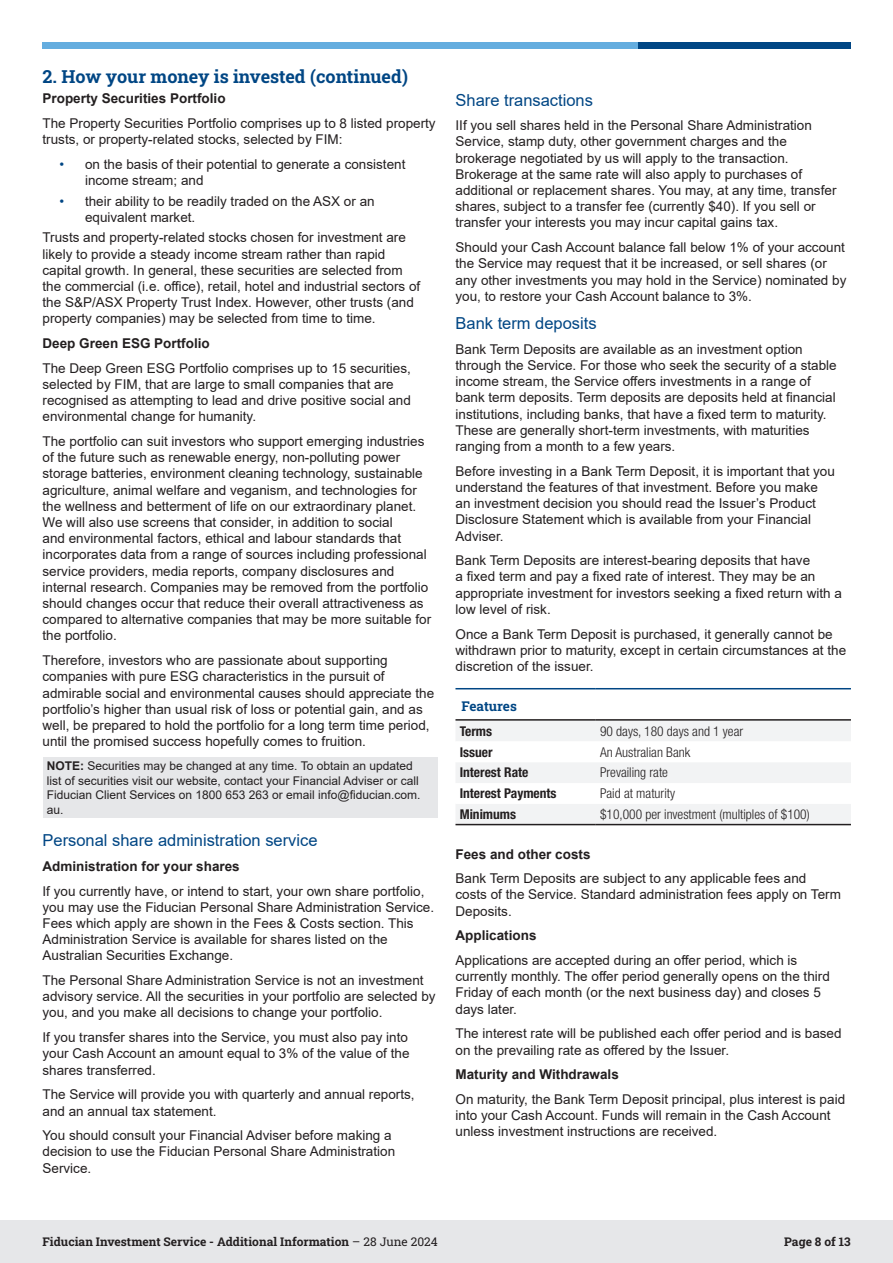
<style>
.page{position:relative;width:893px;height:1263px;background:#fff}
.page>*{position:absolute;margin:0;border:0;box-sizing:border-box;transform-origin:0 0}
.Section__Excluded{font:18px "Roboto Slab";color:#004684}
.Sub_Heading_1{font:16.5px "Arial";color:#004684}
.Paragraph{font:16.5px "Arial";color:#004684}
.Paragraph-2{font:13.5px/16.2px "Arial";color:#231f20}
.Sub_Heading_2{font:700 13.5px "Arial";color:#231f20}
.Table_Text{font:300 condensed 13.5px "Helvetica Neue LT Pro";color:#231f20}
.Table_Text_Bold{font:700 condensed 13.5px "Helvetica Neue LT Pro";color:#231f20}
.Table_Heading{font:13.5px "Roboto Slab";color:#004684}
.Footnote{font:12px/14.4px "Arial";color:#231f20}
.t1{font:12px "Roboto Slab";color:#231f20}
.s1{color:#004684}
.s2{font-weight:700}
</style>
<div class="page">
<div style="left:638px;top:43px;width:212px;height:6px;background:#004684"></div>
<div style="left:43px;top:43px;width:595px;height:6px;background:#64addf"></div>
<div style="left:0;top:1220px;width:893px;height:43px;background:#e6e7e9"></div>
<div style="left:43px;top:757px;width:394px;height:61px;background:#e6e7e9"></div>
<svg style="left:455px;top:689px;width:396px;height:135px"></svg>
<hr style="left:455px;top:688px;width:141px;height:1px;background:#004684">
<hr style="left:596px;top:688px;width:255px;height:1px;background:#004684">
<hr style="left:455px;top:719px;width:141px;height:2px;background:#231f20">
<hr style="left:596px;top:719px;width:255px;height:2px;background:#231f20">
<hr style="left:455px;top:824px;width:141px;height:1px;background:#231f20">
<hr style="left:596px;top:824px;width:255px;height:1px;background:#231f20">
<p class="Section__Excluded" style="left:43px;top:64px;width:367px">2. How your money is invested (continued)</p>
<p class="Sub_Heading_2" style="left:43px;top:89px;width:185px">Property Securities Portfolio</p>
<p class="Paragraph-2" style="left:43px;top:115px;width:395px">The Property Securities Portfolio comprises up to 8 listed property trusts, or property-related stocks, selected by FIM:</p>
<p class="Paragraph-2" style="left:85px;top:156px;width:322px;text-indent:-26px"><span class="s1">•</span> on the basis of their potential to generate a consistent income stream; and</p>
<p class="Paragraph-2" style="left:85px;top:193px;width:291px;text-indent:-26px"><span class="s1">•</span> their ability to be readily traded on the ASX or an equivalent market.</p>
<p class="Paragraph-2" style="left:43px;top:229px;width:379px">Trusts and property-related stocks chosen for investment are likely to provide a steady income stream rather than rapid capital growth. In general, these securities are selected from the commercial (i.e. office), retail, hotel and industrial sectors of the S&amp;P/ASX Property Trust Index. However, other trusts (and property companies) may be selected from time to time.</p>
<p class="Sub_Heading_2" style="left:43px;top:334px;width:169px">Deep Green ESG Portfolio</p>
<p class="Paragraph-2" style="left:43px;top:360px;width:370px">The Deep Green ESG Portfolio comprises up to 15 securities, selected by FIM, that are large to small companies that are recognised as attempting to lead and drive positive social and environmental change for humanity.</p>
<p class="Paragraph-2" style="left:43px;top:433px;width:390px">The portfolio can suit investors who support emerging industries of the future such as renewable energy, non-polluting power storage batteries, environment cleaning technology, sustainable agriculture, animal welfare and veganism, and technologies for the wellness and betterment of life on our extraordinary planet.<br>We will also use screens that consider, in addition to social<br>and environmental factors, ethical and labour standards that incorporates data from a range of sources including professional service providers, media reports, company disclosures and internal research. Companies may be removed from the portfolio should changes occur that reduce their overall attractiveness as compared to alternative companies that may be more suitable for the portfolio.</p>
<p class="Paragraph-2" style="left:43px;top:652px;width:393px">Therefore, investors who are passionate about supporting companies with pure ESG characteristics in the pursuit of admirable social and environmental causes should appreciate the portfolio’s higher than usual risk of loss or potential gain, and as well, be prepared to hold the portfolio for a long term time period, until the promised success hopefully comes to fruition.</p>
<p class="Footnote" style="left:47px;top:759px;width:375px"><span class="s2">NOTE:</span> Securities may be changed at any time. To obtain an updated list of securities visit our website, contact your Financial Adviser or call Fiducian Client Services on 1800 653 263 or email info@fiducian.com. au.</p>
<p class="Sub_Heading_1" style="left:43px;top:829px;width:277px">Personal share administration service</p>
<p class="Sub_Heading_2" style="left:43px;top:856px;width:199px">Administration for your shares</p>
<p class="Paragraph-2" style="left:43px;top:883px;width:393px">If you currently have, or intend to start, your own share portfolio, you may use the Fiducian Personal Share Administration Service.<br>Fees which apply are shown in the Fees &amp; Costs section. This Administration Service is available for shares listed on the Australian Securities Exchange.</p>
<p class="Paragraph-2" style="left:43px;top:972px;width:395px">The Personal Share Administration Service is not an investment advisory service. All the securities in your portfolio are selected by you, and you make all decisions to change your portfolio.</p>
<p class="Paragraph-2" style="left:43px;top:1029px;width:368px;text-align:justify">If you transfer shares into the Service, you must also pay into your Cash Account an amount equal to 3% of the value of the shares transferred.</p>
<p class="Paragraph-2" style="left:43px;top:1086px;width:374px">The Service will provide you with quarterly and annual reports, and an annual tax statement.</p>
<p class="Paragraph-2" style="left:43px;top:1127px;width:354px">You should consult your Financial Adviser before making a decision to use the Fiducian Personal Share Administration<br>Service.</p>
<p class="Sub_Heading_1" style="left:455px;top:88px;width:139px">Share transactions</p>
<p class="Paragraph-2" style="left:455px;top:117px;width:382px">IIf you sell shares held in the Personal Share Administration Service, stamp duty, other government charges and the brokerage negotiated by us will apply to the transaction.<br>Brokerage at the same rate will also apply to purchases of additional or replacement shares. You may, at any time, transfer shares, subject to a transfer fee (currently $40). If you sell or transfer your interests you may incur capital gains tax.</p>
<p class="Paragraph-2" style="left:455px;top:239px;width:392px">Should your Cash Account balance fall below 1% of your account the Service may request that it be increased, or sell shares (or any other investments you may hold in the Service) nominated by you, to restore your Cash Account balance to 3%.</p>
<p class="Paragraph" style="left:455px;top:312px;width:143px">Bank term deposits</p>
<p class="Paragraph-2" style="left:455px;top:341px;width:383px">Bank Term Deposits are available as an investment option through the Service. For those who seek the security of a stable income stream, the Service offers investments in a range of bank term deposits. Term deposits are deposits held at financial institutions, including banks, that have a fixed term to maturity.<br>These are generally short-term investments, with maturities ranging from a month to a few years.</p>
<p class="Paragraph-2" style="left:455px;top:463px;width:381px">Before investing in a Bank Term Deposit, it is important that you understand the features of that investment. Before you make an investment decision you should read the Issuer’s Product Disclosure Statement which is available from your Financial Adviser.</p>
<p class="Paragraph-2" style="left:455px;top:552px;width:388px">Bank Term Deposits are interest-bearing deposits that have<br>a fixed term and pay a fixed rate of interest. They may be an appropriate investment for investors seeking a fixed return with a low level of risk.</p>
<p class="Paragraph-2" style="left:455px;top:626px;width:392px">Once a Bank Term Deposit is purchased, it generally cannot be withdrawn prior to maturity, except in certain circumstances at the discretion of the issuer.</p>
<p class="Table_Heading" style="left:461px;top:697px;width:57px">Features</p>
<p class="Table_Text_Bold" style="left:460px;top:723px;width:34px">Terms</p>
<p class="Table_Text" style="left:600px;top:723px;width:145px">90 days, 180 days and 1 year</p>
<p class="Table_Text_Bold" style="left:460px;top:744px;width:34px">Issuer</p>
<p class="Table_Text" style="left:600px;top:744px;width:92px">An Australian Bank</p>
<p class="Table_Text_Bold" style="left:460px;top:764px;width:70px">Interest Rate</p>
<p class="Table_Text" style="left:600px;top:765px;width:69px">Prevailing rate</p>
<p class="Table_Text_Bold" style="left:460px;top:785px;width:98px">Interest Payments</p>
<p class="Table_Text" style="left:600px;top:786px;width:77px">Paid at maturity</p>
<p class="Table_Text_Bold" style="left:460px;top:806px;width:58px">Minimums</p>
<p class="Table_Text" style="left:600px;top:806px;width:211px">$10,000 per investment (multiples of $100)</p>
<p class="Sub_Heading_2" style="left:455px;top:844px;width:137px">Fees and other costs</p>
<p class="Paragraph-2" style="left:455px;top:870px;width:387px">Bank Term Deposits are subject to any applicable fees and costs of the Service. Standard administration fees apply on Term<br>Deposits.</p>
<p class="Sub_Heading_2" style="left:455px;top:926px;width:83px">Applications</p>
<p class="Paragraph-2" style="left:455px;top:952px;width:376px">Applications are accepted during an offer period, which is currently monthly. The offer period generally opens on the third Friday of each month (or the next business day) and closes 5 days later.</p>
<p class="Paragraph-2" style="left:455px;top:1025px;width:388px">The interest rate will be published each offer period and is based on the prevailing rate as offered by the Issuer.</p>
<p class="Sub_Heading_2" style="left:455px;top:1065px;width:165px">Maturity and Withdrawals</p>
<p class="Paragraph-2" style="left:455px;top:1091px;width:391px">On maturity, the Bank Term Deposit principal, plus interest is paid into your Cash Account. Funds will remain in the Cash Account unless investment instructions are received.</p>
<p class="t1" style="left:43px;top:1233px;width:397px">Fiducian Investment Service - Additional Information – 28 June 2024</p>
<p class="t1" style="left:784px;top:1233px;width:68px">Page 8 of 13</p>
</div>
